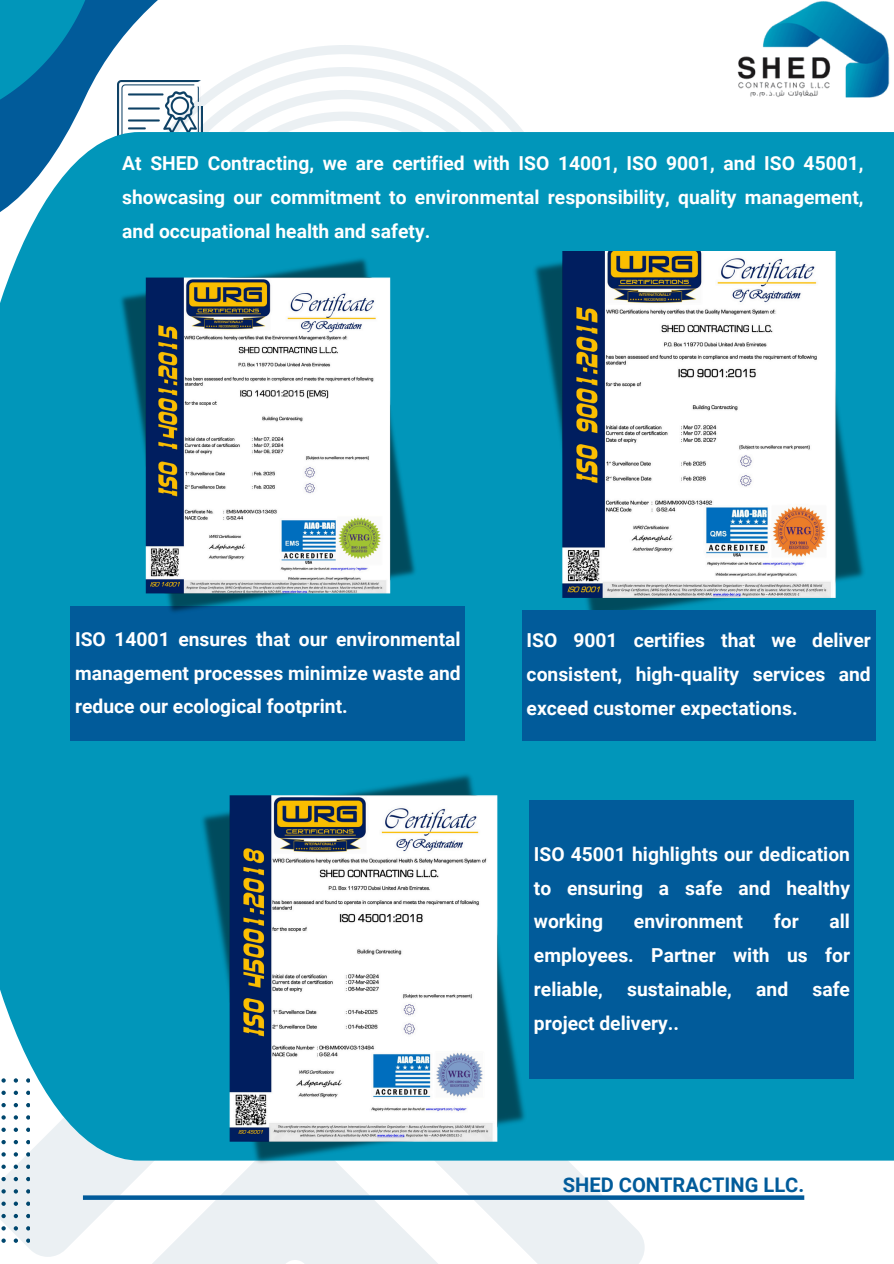
<style>
.page{position:relative;width:894px;height:1264px;background:#fff}
.page>*{position:absolute;margin:0;border:0;box-sizing:border-box;transform-origin:0 0}
.t1{font:700 36px "Canva Sans";color:#fff}
.t2{font:700 20.1px "Roboto";color:#015b9a}
.t3{font:700 19.2px/33.8px "Roboto";color:#fff;text-align:justify}
</style>
<div class="page">
<svg style="left:0;top:1160px;width:644px;height:103px;fill:#ebf0f3"></svg>
<svg style="left:83px;top:1195px;width:721px;height:4px;fill:#015b9a"></svg>
<img style="left:737px;top:1px;width:153px;height:97px">
<svg style="left:1px;top:1238px;width:5px;height:4px"></svg>
<svg style="left:1px;top:1226px;width:5px;height:4px"></svg>
<svg style="left:1px;top:1213px;width:5px;height:5px"></svg>
<svg style="left:1px;top:1201px;width:5px;height:4px"></svg>
<svg style="left:1px;top:1189px;width:5px;height:4px"></svg>
<svg style="left:1px;top:1176px;width:5px;height:5px"></svg>
<svg style="left:1px;top:1164px;width:5px;height:4px"></svg>
<svg style="left:14px;top:1238px;width:4px;height:4px"></svg>
<svg style="left:14px;top:1226px;width:4px;height:4px"></svg>
<svg style="left:14px;top:1213px;width:4px;height:5px"></svg>
<svg style="left:14px;top:1201px;width:4px;height:4px"></svg>
<svg style="left:14px;top:1189px;width:4px;height:4px"></svg>
<svg style="left:14px;top:1176px;width:4px;height:5px"></svg>
<svg style="left:14px;top:1164px;width:4px;height:4px"></svg>
<svg style="left:26px;top:1238px;width:4px;height:4px"></svg>
<svg style="left:26px;top:1226px;width:4px;height:4px"></svg>
<svg style="left:26px;top:1213px;width:4px;height:5px"></svg>
<svg style="left:26px;top:1201px;width:4px;height:4px"></svg>
<svg style="left:26px;top:1189px;width:4px;height:4px"></svg>
<svg style="left:26px;top:1176px;width:4px;height:5px"></svg>
<svg style="left:26px;top:1164px;width:4px;height:4px"></svg>
<svg style="left:363px;top:46px;width:161px;height:86px"></svg>
<div style="left:0;top:132px;width:893px;height:1028px;background:#0196ba"></div>
<svg style="left:0;top:0;width:363px;height:330px"></svg>
<svg style="left:0;top:0;width:102px;height:132px"></svg>
<img style="left:529px;top:203px;width:339px;height:407px">
<img style="left:197px;top:753px;width:332px;height:430px">
<div style="left:71px;top:606px;width:394px;height:134px;background:#015b9a"></div>
<div style="left:522px;top:610px;width:352px;height:130px;background:#015b9a"></div>
<div style="left:529px;top:800px;width:325px;height:278px;background:#015b9a"></div>
<img style="left:116px;top:240px;width:303px;height:372px">
<div style="left:118px;top:145px;width:749px;height:105px;background:#0196ba"></div>
<p class="t1" style="left:193px;top:67px;width:42px">13</p>
<p class="t3" style="left:122px;top:146px;width:742px">At SHED Contracting, we are certified with ISO 14001, ISO 9001, and ISO 45001, showcasing our commitment to environmental responsibility, quality management, and occupational health and safety.</p>
<p class="t3" style="left:75px;top:622px;width:387px">ISO 14001 ensures that our environmental management processes minimize waste and reduce our ecological footprint.</p>
<p class="t3" style="left:526px;top:623px;width:345px">ISO 9001 certifies that we deliver consistent, high-quality services and exceed customer expectations.</p>
<p class="t3" style="left:533px;top:837px;width:317px">ISO 45001 highlights our dedication to ensuring a safe and healthy working</p>
<p class="t3" style="left:633px;top:905px;width:111px">environment</p>
<p class="t3" style="left:773px;top:905px;width:26px">for</p>
<p class="t3" style="left:533px;top:905px;width:317px;text-indent:295px">all employees. Partner with us for reliable,</p>
<p class="t3" style="left:627px;top:972px;width:106px">sustainable,</p>
<p class="t3" style="left:756px;top:972px;width:33px">and</p>
<p class="t3" style="left:812px;top:972px;width:39px">safe</p>
<p class="t3" style="left:533px;top:1006px;width:146px">project delivery..</p>
<p class="t2" style="left:562px;top:1173px;width:243px">SHED CONTRACTING LLC.</p>
</div>
